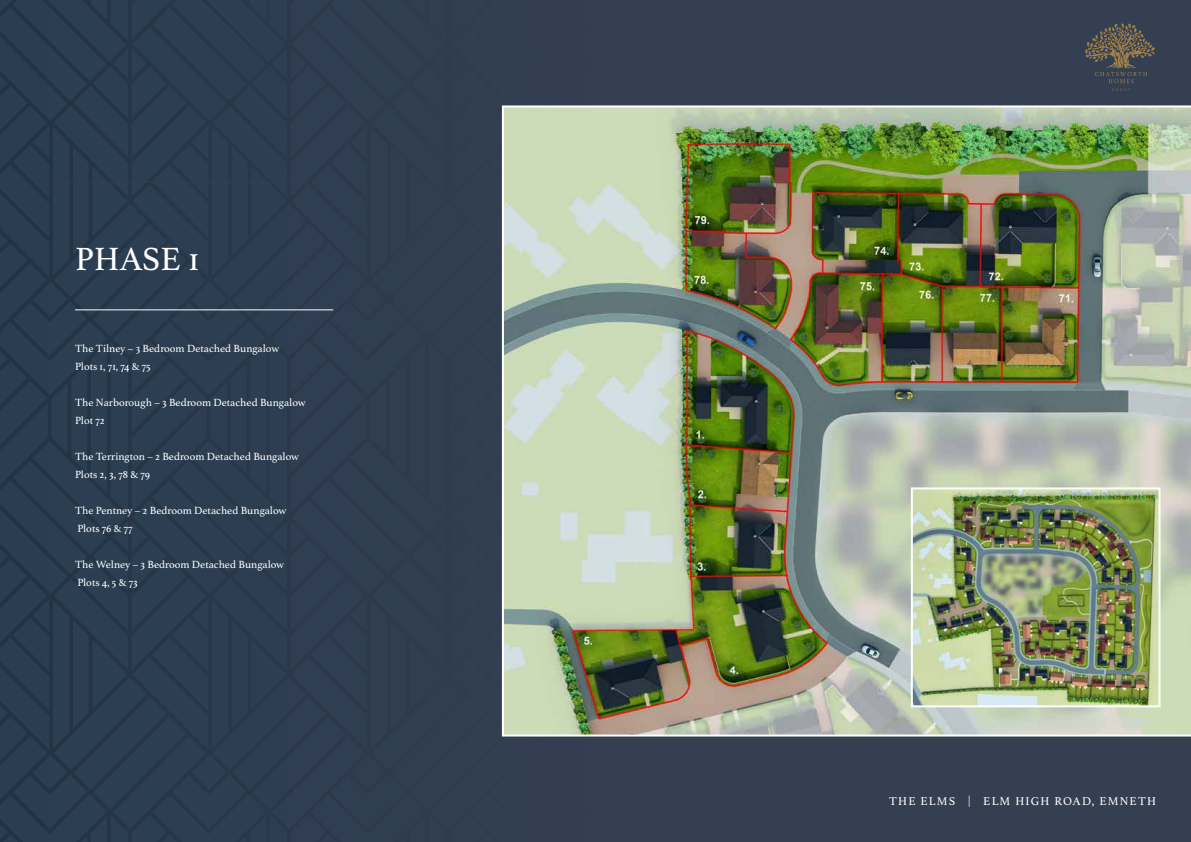
<style>
.page{position:relative;width:1191px;height:842px;background:#343f52}
.page>*{position:absolute;margin:0;border:0;box-sizing:border-box;transform-origin:0 0}
.t1{font:34px "Athelas";color:#fff}
.t2{font:12px "Athelas";letter-spacing:.1em;color:#fff}
.t3{font:11px/18px "Athelas";color:#fff}
</style>
<div class="page">
<svg style="left:0;top:0;width:334px;height:842px"></svg>
<svg style="left:1085px;top:23px;width:70px;height:68px"></svg>
<hr style="left:51px;top:182px;width:258px;height:1px;background:#343f52">
<hr style="left:75px;top:309px;width:258px;height:1px;background:#fff">
<img style="left:501px;top:105px;width:690px;height:632px">
<img style="left:910px;top:486px;width:251px;height:222px">
<h1 class="t1" style="left:75px;top:240px;width:126px">PHASE 1</h1>
<p class="t3" style="left:75px;top:340px;width:206px">The Tilney – 3 Bedroom Detached Bungalow<br>Plots 1, 71, 74 &amp; 75</p>
<p class="t3" style="left:75px;top:394px;width:232px">The Narborough – 3 Bedroom Detached Bungalow<br>Plot 72</p>
<p class="t3" style="left:75px;top:448px;width:225px">The Terrington – 2 Bedroom Detached Bungalow<br>Plots 2, 3, 78 &amp; 79</p>
<p class="t3" style="left:75px;top:502px;width:213px">The Pentney – 2 Bedroom Detached Bungalow<br>Plots 76 &amp; 77</p>
<p class="t3" style="left:75px;top:556px;width:210px">The Welney – 3 Bedroom Detached Bungalow<br>Plots 4, 5 &amp; 73</p>
<p class="t2" style="left:889px;top:794px;width:268px">THE ELMS | ELM HIGH ROAD, EMNETH</p>
</div>
